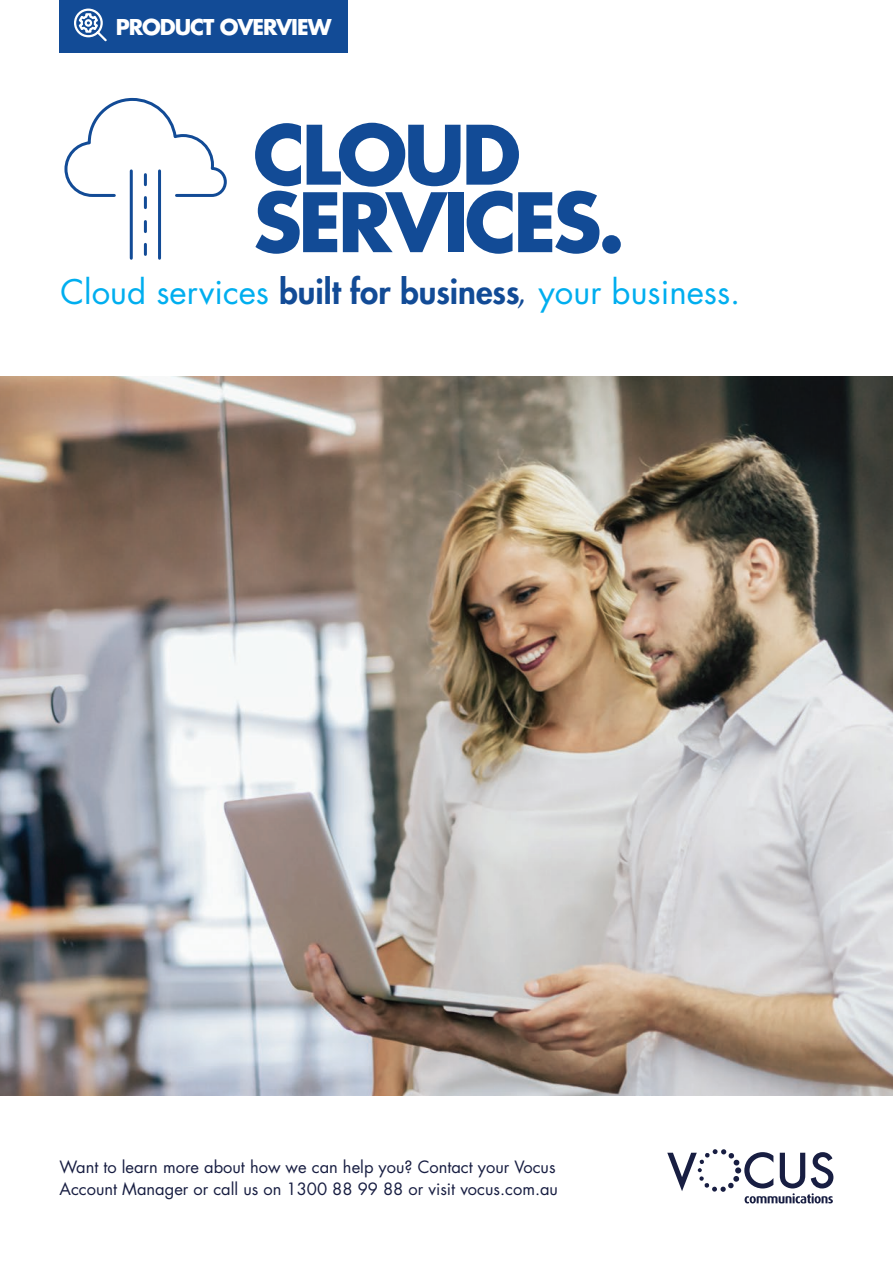
<style>
.page{position:relative;width:893px;height:1263px;background:#fff}
.page>*{position:absolute;margin:0;border:0;box-sizing:border-box;transform-origin:0 0}
.t1{font:700 79.5px/67.5px "Futura Std";letter-spacing:-.05em;color:#124b96}
.t2{font:33px "Futura Std";color:#00aeef}
.t3{font:700 21.3px "Futura Std";letter-spacing:-.05em;color:#fff}
.t4{font:16.5px/22.5px "Futura Std";color:#181e42}
.s1{font-weight:800;color:#124b96}
.s2{font-family:"Edison W01";font-style:italic;color:#124b96}
</style>
<div class="page">
<img style="left:0;top:376px;width:893px;height:719px">
<div style="left:60px;top:0;width:288px;height:53px;background:#124b96"></div>
<svg style="left:74px;top:8px;width:33px;height:34px"></svg>
<div style="left:85px;top:19px;width:7px;height:8px;border:2px solid #fff;border-radius:50%"></div>
<svg style="left:64px;top:97px;width:163px;height:163px"></svg>
<svg style="left:667px;top:1149px;width:166px;height:54px"></svg>
<p class="t3" style="left:116px;top:13px;width:217px">PRODUCT OVERVIEW</p>
<h1 class="t1" style="left:253px;top:120px;width:374px">CLOUD<br>SERVICES.</h1>
<h2 class="t2" style="left:61px;top:270px;width:681px">Cloud services <span class="s1">built for business</span><span class="s2">,</span> your business.</h2>
<p class="t4" style="left:60px;top:1156px;width:500px">Want to learn more about how we can help you? Contact your Vocus<br>Account Manager or call us on 1300 88 99 88 or visit vocus.com.au</p>
</div>
